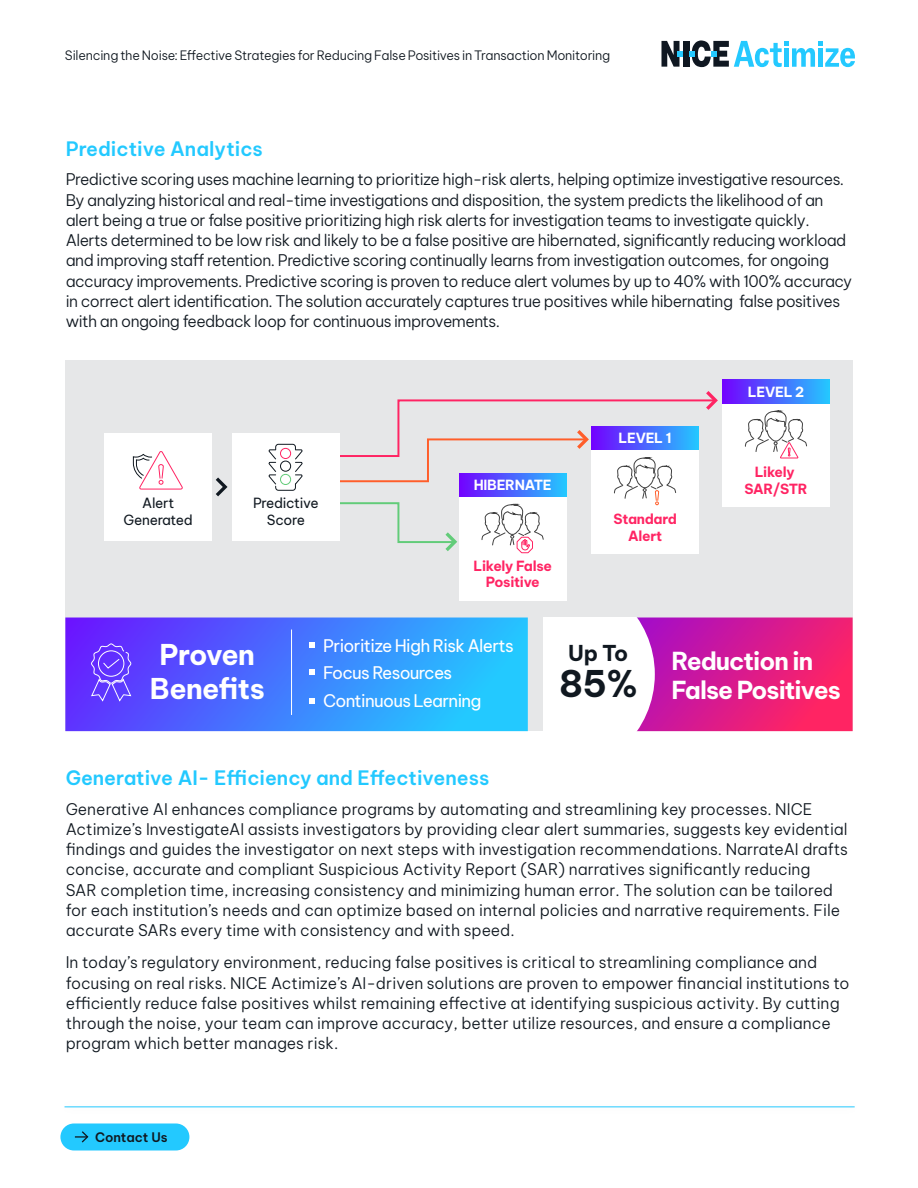
<style>
.page{position:relative;width:918px;height:1188px;background:#fff}
.page>*{position:absolute;margin:0;border:0;box-sizing:border-box;transform-origin:0 0}
.t1{font:700 36px "Be Vietnam Pro";color:#101820}
.t2{font:700 28.05px/33.8px "Be Vietnam Pro";letter-spacing:-.025em;color:#fff;text-align:center}
.t3{font:700 24.3px/29.5px "Be Vietnam Pro";letter-spacing:-.04em;color:#fff}
.t4{font:700 21.45px "Be Vietnam Pro";color:#101820}
.t5{font:600 19.5px "Be Vietnam Pro";color:#23c9ff}
.t6{font:17.1px/27.6px "Be Vietnam Pro";letter-spacing:-.04em;color:#fff}
.t7{font:300 15.75px/20.2px "Be Vietnam Pro";color:#101820}
.t8{font:300 15.75px/20.2px "Be Vietnam Pro";letter-spacing:-.02em;color:#101820}
.t9{font:700 13.8px/16.5px "Be Vietnam Pro";letter-spacing:-.02em;color:#ff2463;text-align:center}
.t10{font:13.8px/16.5px "Be Vietnam Pro";letter-spacing:-.02em;color:#101820;text-align:center}
.t11{font:700 13.8px "Be Vietnam Pro";letter-spacing:-.02em;color:#fff}
.t12{font:600 12.9px "Be Vietnam Pro";color:#101820}
.t13{font:300 12.75px "Be Vietnam Pro";letter-spacing:-.02em;color:#101820}
</style>
<div class="page">
<div style="left:683px;top:41px;width:6px;height:26px;background:#0f1721"></div>
<svg style="left:689px;top:40px;width:166px;height:27px"></svg>
<svg style="left:662px;top:41px;width:21px;height:26px"></svg>
<div style="left:57px;top:1098px;width:805px;height:18px;background:#000;opacity:.15"></div>
<hr style="left:65px;top:1106px;width:790px;height:1px;background:#23c9ff">
<div style="left:65px;top:361px;width:788px;height:370px;background:#e6e7e8"></div>
<svg style="left:543px;top:618px;width:310px;height:113px;background:#e769b2"></svg>
<svg style="left:65px;top:618px;width:463px;height:113px;background:#417efe"></svg>
<hr style="left:291px;top:630px;width:1px;height:85px;background:#fff">
<svg style="left:309px;top:642px;width:6px;height:6px"></svg>
<svg style="left:309px;top:669px;width:6px;height:6px"></svg>
<svg style="left:309px;top:698px;width:6px;height:6px"></svg>
<svg style="left:90px;top:643px;width:42px;height:59px;background:#754fff"></svg>
<div style="left:459px;top:473px;width:107px;height:127px;background:#fff"></div>
<div style="left:722px;top:380px;width:108px;height:127px;background:#fff"></div>
<div style="left:722px;top:380px;width:108px;height:23px;background:linear-gradient(to right,#7301ff,#24c6ff)"></div>
<svg style="left:744px;top:410px;width:63px;height:49px"></svg>
<svg style="left:339px;top:391px;width:379px;height:163px"></svg>
<div style="left:104px;top:433px;width:107px;height:108px;background:#fff"></div>
<div style="left:232px;top:433px;width:107px;height:108px;background:#fff"></div>
<svg style="left:268px;top:443px;width:35px;height:48px"></svg>
<div style="left:280px;top:448px;width:11px;height:11px;border:1px solid #ff2463;border-radius:50%"></div>
<div style="left:280px;top:461px;width:11px;height:11px;border:1px solid #101820;border-radius:50%"></div>
<div style="left:280px;top:474px;width:11px;height:11px;border:1px solid #62cc79;border-radius:50%"></div>
<svg style="left:132px;top:451px;width:51px;height:39px"></svg>
<svg style="left:216px;top:478px;width:12px;height:18px"></svg>
<div style="left:60px;top:1124px;width:129px;height:26px;background:#23c9ff;border-radius:14px"></div>
<svg style="left:75px;top:1131px;width:14px;height:12px"></svg>
<p class="t13" style="left:65px;top:45px;width:547px">Silencing the Noise: Effective Strategies for Reducing False Positives in Transaction Monitoring</p>
<p class="t5" style="left:66px;top:133px;width:199px">Predictive Analytics</p>
<p class="t8" style="left:66px;top:168px;width:788px">Predictive scoring uses machine learning to prioritize high-risk alerts, helping optimize investigative resources.<br>By analyzing historical and real-time investigations and disposition, the system predicts the likelihood of an alert being a true or false positive prioritizing high risk alerts for investigation teams to investigate quickly.<br>Alerts determined to be low risk and likely to be a false positive are hibernated, significantly reducing workload and improving staff retention. Predictive scoring continually learns from investigation outcomes, for ongoing accuracy improvements. Predictive scoring is proven to reduce alert volumes by up to 40% with 100% accuracy in correct alert identification. The solution accurately captures true positives while hibernating false positives with an ongoing feedback loop for continuous improvements.</p>
<p class="t10" style="left:124px;top:493px;width:71px">Alert<br>Generated</p>
<p class="t10" style="left:253px;top:493px;width:67px">Predictive<br>Score</p>
<p class="t11" style="left:474px;top:473px;width:80px">HIBERNATE</p>
<p class="t9" style="left:474px;top:556px;width:80px">Likely False<br>Positive</p>
<p class="t11" style="left:619px;top:426px;width:55px">LEVEL 1</p>
<p class="t9" style="left:613px;top:509px;width:65px">Standard<br>Alert</p>
<p class="t11" style="left:748px;top:380px;width:58px">LEVEL 2</p>
<p class="t9" style="left:745px;top:463px;width:65px">Likely<br>SAR/STR</p>
<p class="t6" style="left:323px;top:630px;width:192px">Prioritize High Risk Alerts<br>Focus Resources<br>Continuous Learning</p>
<h2 class="t2" style="left:150px;top:635px;width:116px">Proven<br>Benefits</h2>
<h3 class="t4" style="left:568px;top:635px;width:62px">Up To</h3>
<h1 class="t1" style="left:559px;top:653px;width:80px">85%</h1>
<h3 class="t3" style="left:672px;top:643px;width:171px">Reduction in<br>False Positives</h3>
<p class="t5" style="left:66px;top:762px;width:425px">Generative AI- Efficiency and Effectiveness</p>
<p class="t7" style="left:66px;top:797px;width:784px">Generative AI enhances compliance programs by automating and streamlining key processes. NICE Actimize’s InvestigateAI assists investigators by providing clear alert summaries, suggests key evidential findings and guides the investigator on next steps with investigation recommendations. NarrateAI drafts concise, accurate and compliant Suspicious Activity Report (SAR) narratives significantly reducing<br>SAR completion time, increasing consistency and minimizing human error. The solution can be tailored for each institution’s needs and can optimize based on internal policies and narrative requirements. File accurate SARs every time with consistency and with speed.</p>
<p class="t7" style="left:66px;top:951px;width:785px">In today’s regulatory environment, reducing false positives is critical to streamlining compliance and focusing on real risks. NICE Actimize’s AI-driven solutions are proven to empower financial institutions to efficiently reduce false positives whilst remaining effective at identifying suspicious activity. By cutting through the noise, your team can improve accuracy, better utilize resources, and ensure a compliance program which better manages risk.</p>
<p class="t12" style="left:95px;top:1126px;width:74px">Contact Us</p>
</div>
